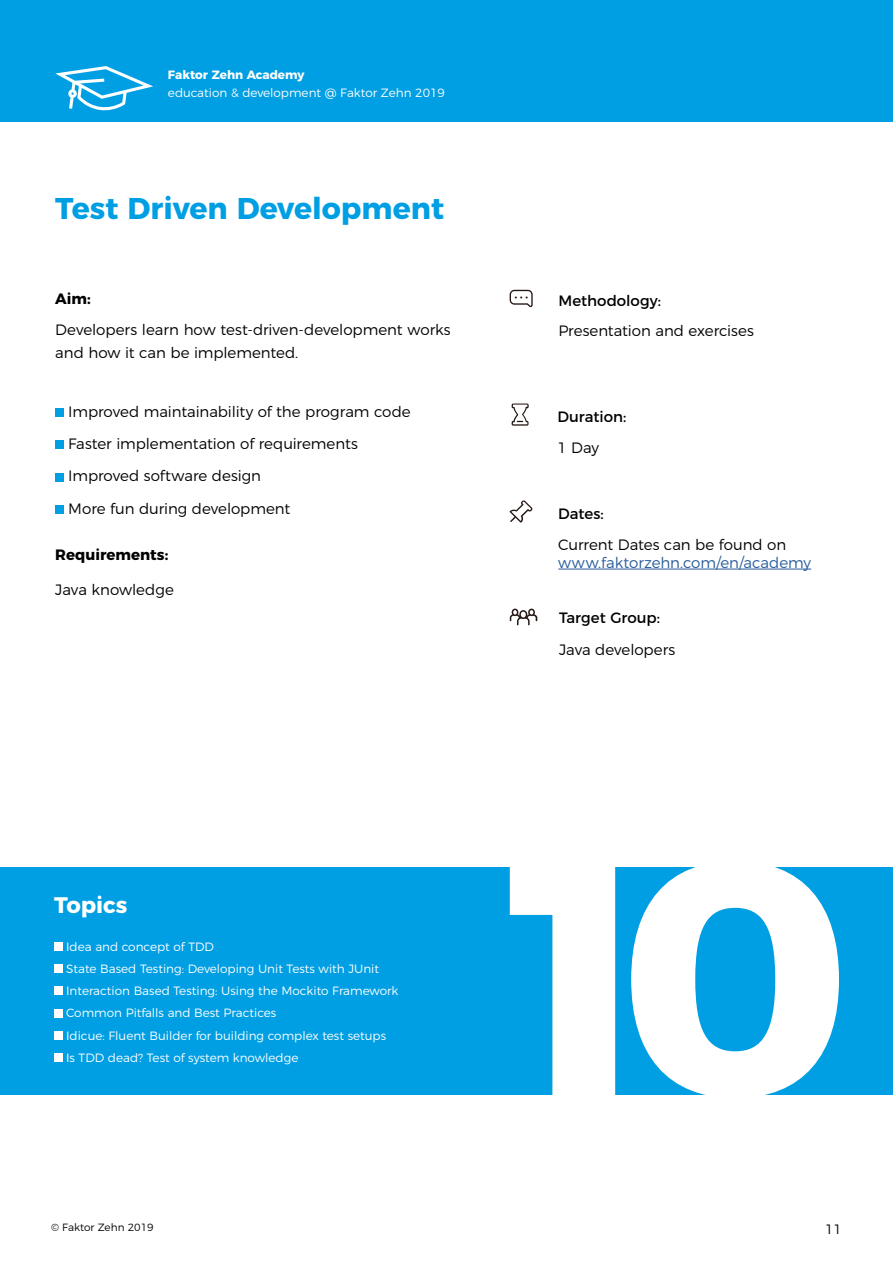
<style>
.page{position:relative;width:893px;height:1263px;background:#fff}
.page>*{position:absolute;margin:0;border:0;box-sizing:border-box;transform-origin:0 0}
.t1{font:700 30px "Montserrat";color:#009fe3}
.t2{font:700 22.5px "Montserrat";color:#fff}
.t3{font:300 15px/32.2px "Montserrat";letter-spacing:-.005em;color:#000}
.t4{font:15px "Montserrat";color:#000}
.t5{font:300 15px "Montserrat";letter-spacing:-.005em;color:#275b9b}
.t6{font:700 15px "Montserrat";color:#000}
.t7{font:300 13.5px "Montserrat";color:#000}
.t8{font:300 12px/22.2px "Montserrat";color:#fff}
.t9{font:700 12px "Montserrat";color:#fff}
.t10{font:300 10.5px "Montserrat";color:#000}
</style>
<div class="page">
<div style="left:0;top:0;width:893px;height:121px;background:#009fe3"></div>
<svg style="left:55px;top:66px;width:98px;height:45px"></svg>
<div style="left:0;top:867px;width:893px;height:228px;background:#009fe3"></div>
<svg style="left:631px;top:867px;width:208px;height:228px"></svg>
<svg style="left:509px;top:867px;width:107px;height:228px"></svg>
<svg style="left:510px;top:609px;width:27px;height:16px"></svg>
<svg style="left:510px;top:500px;width:22px;height:23px"></svg>
<hr style="left:558px;top:569px;width:253px;height:1px;background:#275b9b">
<svg style="left:512px;top:403px;width:17px;height:23px"></svg>
<svg style="left:510px;top:290px;width:23px;height:17px"></svg>
<div style="left:54px;top:942px;width:9px;height:8px;background:#fff"></div>
<div style="left:54px;top:964px;width:9px;height:9px;background:#fff"></div>
<div style="left:54px;top:986px;width:9px;height:9px;background:#fff"></div>
<div style="left:54px;top:1009px;width:9px;height:8px;background:#fff"></div>
<div style="left:54px;top:1031px;width:9px;height:8px;background:#fff"></div>
<div style="left:54px;top:1053px;width:9px;height:9px;background:#fff"></div>
<div style="left:55px;top:408px;width:9px;height:9px;background:#009fe3"></div>
<div style="left:55px;top:441px;width:9px;height:8px;background:#009fe3"></div>
<div style="left:55px;top:473px;width:9px;height:8px;background:#009fe3"></div>
<div style="left:55px;top:505px;width:9px;height:9px;background:#009fe3"></div>
<p class="t9" style="left:168px;top:65px;width:138px">Faktor Zehn Academy</p>
<p class="t8" style="left:168px;top:80px;width:278px">education &amp; development @ Faktor Zehn 2019</p>
<h1 class="t1" style="left:55px;top:183px;width:390px">Test Driven Development</h1>
<p class="t6" style="left:55px;top:287px;width:37px">Aim:</p>
<p class="t3" style="left:55px;top:317px;width:397px;line-height:22.5px">Developers learn how test-driven-development works and how it can be implemented.</p>
<p class="t3" style="left:68px;top:394px;width:344px">Improved maintainability of the program code Faster implementation of requirements Improved software design<br>More fun during development</p>
<p class="t6" style="left:55px;top:542px;width:115px">Requirements:</p>
<p class="t3" style="left:55px;top:573px;width:120px">Java knowledge</p>
<h2 class="t2" style="left:54px;top:887px;width:75px">Topics</h2>
<p class="t8" style="left:66px;top:934px;width:334px">Idea and concept of TDD<br>State Based Testing: Developing Unit Tests with JUnit Interaction Based Testing: Using the Mockito Framework Common Pitfalls and Best Practices<br>Idicue: Fluent Builder for building complex test setups<br>Is TDD dead? Test of system knowledge</p>
<p class="t4" style="left:558px;top:288px;width:104px">Methodology:</p>
<p class="t3" style="left:558px;top:314px;width:197px">Presentation and exercises</p>
<p class="t4" style="left:557px;top:404px;width:70px">Duration:</p>
<p class="t3" style="left:557px;top:430px;width:43px">1 Day</p>
<p class="t4" style="left:558px;top:501px;width:47px">Dates:</p>
<p class="t3" style="left:558px;top:527px;width:230px">Current Dates can be found on</p>
<p class="t5" style="left:558px;top:550px;width:254px">www.faktorzehn.com/en/academy</p>
<p class="t4" style="left:559px;top:605px;width:102px">Target Group:</p>
<p class="t3" style="left:559px;top:632px;width:118px">Java developers</p>
<p class="t10" style="left:51px;top:1219px;width:104px">© Faktor Zehn 2019</p>
<p class="t7" style="left:825px;top:1219px;width:18px">11</p>
</div>
